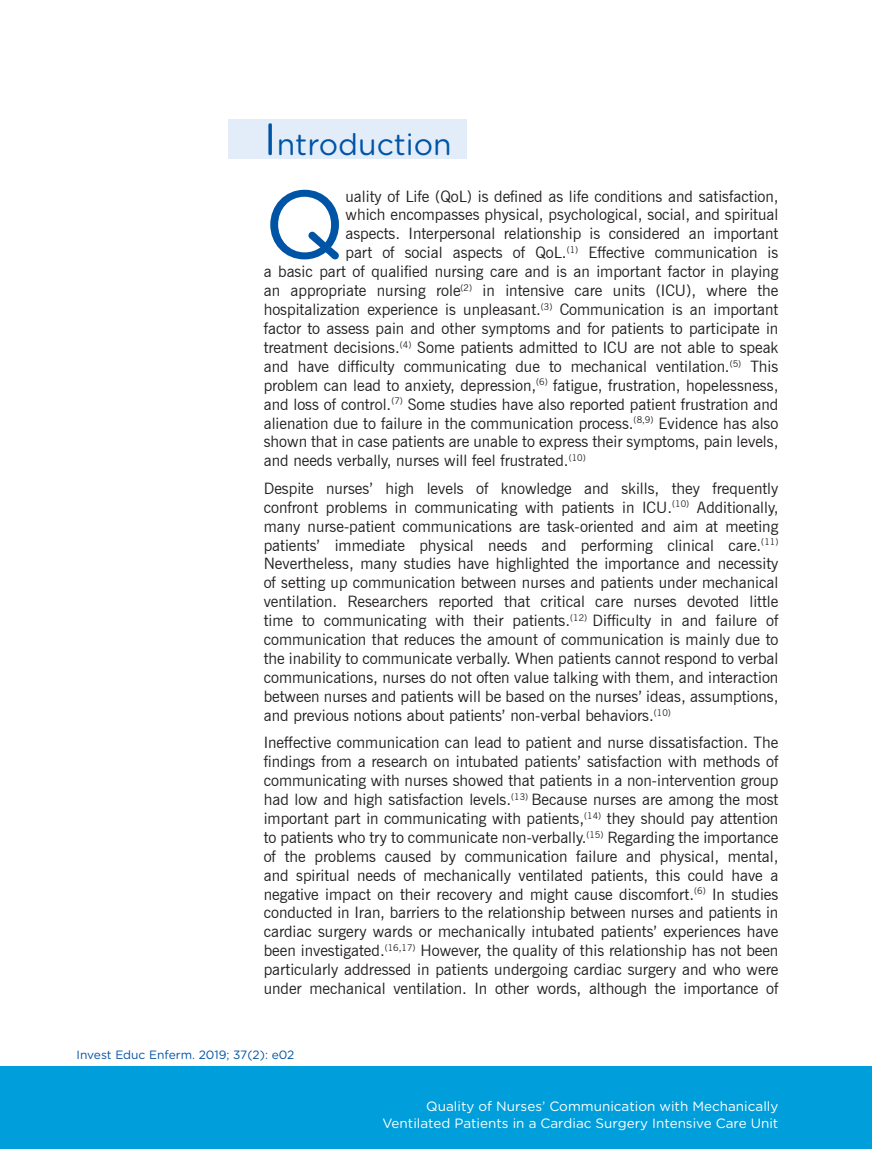
<style>
.page{position:relative;width:872px;height:1149px;background:#fff}
.page>*{position:absolute;margin:0;border:0;box-sizing:border-box;transform-origin:0 0}
.t1{font:96.15px "Gotham Rounded";color:#0054a6}
.t2{font:30px "Gotham Rounded";color:#0054a6}
.t3{font:15.75px/18.9px "News Gothic BT";color:#231f20;text-align:justify}
.t4{font:13.5px/16.2px "Gotham Rounded";color:#fff;text-align:right}
.t5{font:12px "Gotham Rounded";color:#0054a6}
.s1{font-size:45px}
</style>
<div class="page">
<div style="left:0;top:1065px;width:871px;height:83px;background:#009edb"></div>
<div style="left:228px;top:119px;width:238px;height:39px;background:#e2edf9"></div>
<h2 class="t2" style="left:264px;top:124px;width:189px"><span class="s1">I</span>ntroduction</h2>
<h1 class="t1" style="left:264px;top:158px;width:83px">Q</h1>
<p class="t3" style="left:345px;top:186px;width:434px">uality of Life (QoL) is defined as life conditions and satisfaction,</p>
<p class="t3" style="left:345px;top:205px;width:434px">which encompasses physical, psychological, social, and spiritual</p>
<p class="t3" style="left:345px;top:224px;width:434px">aspects. Interpersonal relationship is considered an important</p>
<p class="t3" style="left:345px;top:243px;width:434px">part of social aspects of QoL.<sup>(1)</sup> Effective communication is</p>
<p class="t3" style="left:264px;top:262px;width:516px">a basic part of qualified nursing care and is an important factor in playing</p>
<p class="t3" style="left:264px;top:281px;width:516px">an appropriate nursing role<sup>(2)</sup> in intensive care units (ICU), where the</p>
<p class="t3" style="left:264px;top:300px;width:516px">hospitalization experience is unpleasant.<sup>(3)</sup> Communication is an important</p>
<p class="t3" style="left:264px;top:319px;width:516px">factor to assess pain and other symptoms and for patients to participate in</p>
<p class="t3" style="left:264px;top:337px;width:516px">treatment decisions.<sup>(4)</sup> Some patients admitted to ICU are not able to speak</p>
<p class="t3" style="left:264px;top:356px;width:516px">and have difficulty communicating due to mechanical ventilation.<sup>(5)</sup> This</p>
<p class="t3" style="left:264px;top:375px;width:516px">problem can lead to anxiety, depression,<sup>(6)</sup> fatigue, frustration, hopelessness,</p>
<p class="t3" style="left:264px;top:394px;width:516px">and loss of control.<sup>(7)</sup> Some studies have also reported patient frustration and</p>
<p class="t3" style="left:264px;top:413px;width:516px">alienation due to failure in the communication process.<sup>(8,9)</sup> Evidence has also</p>
<p class="t3" style="left:264px;top:432px;width:516px">shown that in case patients are unable to express their symptoms, pain levels,</p>
<p class="t3" style="left:264px;top:451px;width:323px">and needs verbally, nurses will feel frustrated.<sup>(10)</sup></p>
<p class="t3" style="left:264px;top:478px;width:516px">Despite nurses’ high levels of knowledge and skills, they frequently confront problems in communicating with patients in ICU.<sup>(10)</sup> Additionally, many nurse-patient communications are task-oriented and aim at meeting patients’ immediate physical needs and performing clinical care.<sup>(11)<br></sup>Nevertheless, many studies have highlighted the importance and necessity of setting up communication between nurses and patients under mechanical ventilation. Researchers reported that critical care nurses devoted little time to communicating with their patients.<sup>(12)</sup> Difficulty in and failure of communication that reduces the amount of communication is mainly due to the inability to communicate verbally. When patients cannot respond to verbal communications, nurses do not often value talking with them, and interaction between nurses and patients will be based on the nurses’ ideas, assumptions, and previous notions about patients’ non-verbal behaviors.<sup>(10)</sup></p>
<p class="t3" style="left:264px;top:732px;width:516px">Ineffective communication can lead to patient and nurse dissatisfaction. The findings from a research on intubated patients’ satisfaction with methods of communicating with nurses showed that patients in a non-intervention group had low and high satisfaction levels.<sup>(13)</sup> Because nurses are among the most important part in communicating with patients,<sup>(14)</sup> they should pay attention to patients who try to communicate non-verbally.<sup>(15)</sup> Regarding the importance of the problems caused by communication failure and physical, mental, and spiritual needs of mechanically ventilated patients, this could have a negative impact on their recovery and might cause discomfort.<sup>(6)</sup> In studies conducted in Iran, barriers to the relationship between nurses and patients in cardiac surgery wards or mechanically intubated patients’ experiences have been investigated.<sup>(16,17)</sup> However, the quality of this relationship has not been particularly addressed in patients undergoing cardiac surgery and who were under mechanical ventilation. In other words, although the importance of</p>
<p class="t5" style="left:77px;top:1046px;width:219px">Invest Educ Enferm. 2019; 37(2): e02</p>
<p class="t4" style="left:382px;top:1097px;width:397px">Quality of Nurses’ Communication with Mechanically<br>Ventilated Patients in a Cardiac Surgery Intensive Care Unit</p>
</div>
